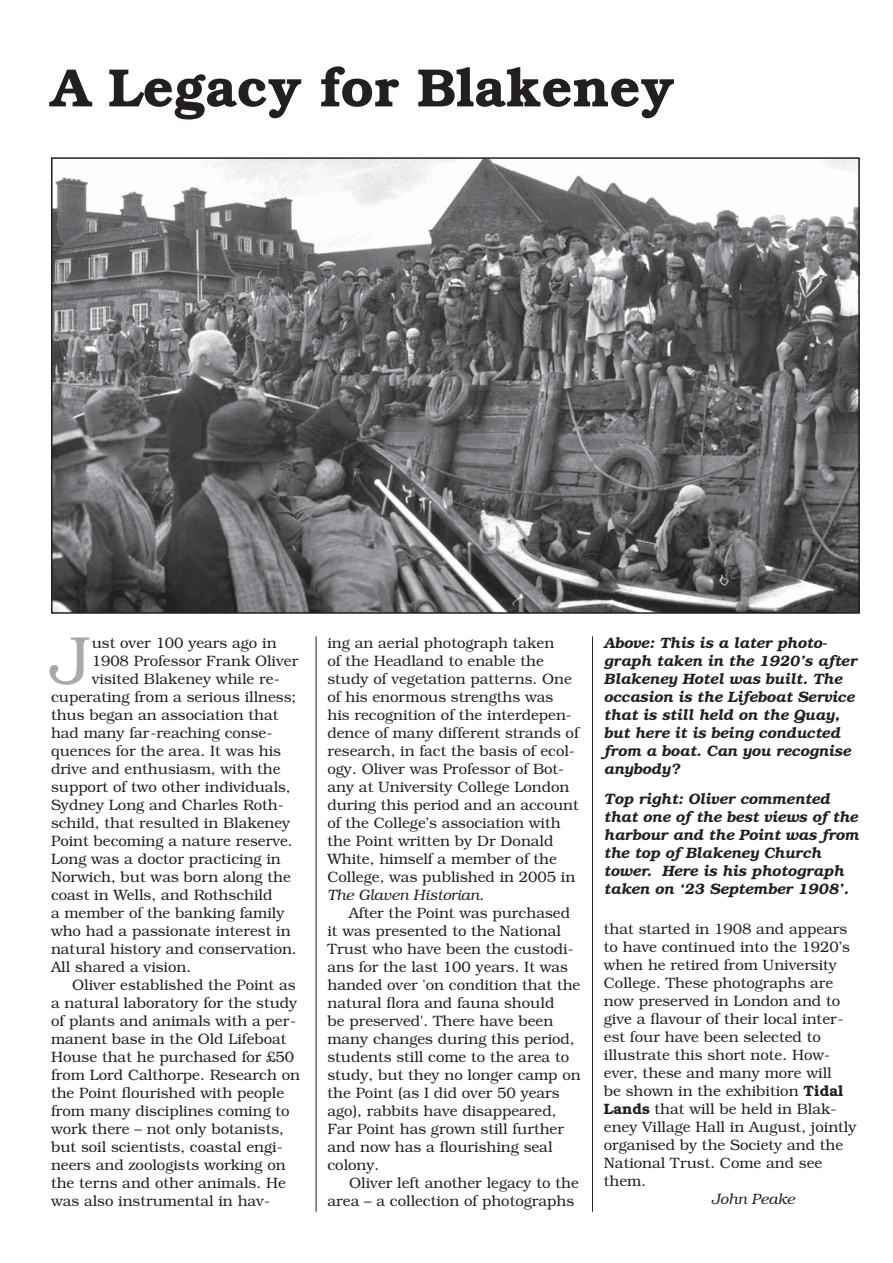
<style>
.page{position:relative;width:893px;height:1263px;background:#fff}
.page>*{position:absolute;margin:0;border:0;box-sizing:border-box;transform-origin:0 0}
.t1{font:300 67.8px "Bookman";color:#a7a9ac}
.t2{font:600 54px "Bookman";color:#231f20}
.t3{font:300 15px/18px "Bookman";color:#231f20}
.t4{font:italic 600 15px/18px "Bookman";color:#231f20}
.t5{font:italic 300 15px "Bookman";color:#231f20}
.s1{font-style:italic}
.s2{font-weight:600}
</style>
<div class="page">
<img style="left:54px;top:160px;width:803px;height:451px">
<div style="left:51px;top:157px;width:809px;height:457px;border:2px solid #231f20"></div>
<hr style="left:316px;top:636px;width:1px;height:576px;background:#231f20">
<hr style="left:592px;top:636px;width:1px;height:576px;background:#231f20">
<h2 class="t2" style="left:51px;top:67px;width:625px">A Legacy for Blakeney</h2>
<h1 class="t1" style="left:51px;top:634px;width:42px">J</h1>
<p class="t3" style="left:92px;top:635px;width:186px">ust over 100 years ago in</p>
<p class="t3" style="left:92px;top:653px;width:208px">1908 Professor Frank Oliver</p>
<p class="t3" style="left:92px;top:671px;width:189px">visited Blakeney while re-</p>
<p class="t3" style="left:51px;top:689px;width:247px">cuperating from a serious illness;</p>
<p class="t3" style="left:51px;top:707px;width:229px">thus began an association that</p>
<p class="t3" style="left:51px;top:725px;width:223px">had many far-reaching conse-</p>
<p class="t3" style="left:51px;top:743px;width:231px">quences for the area. It was his</p>
<p class="t3" style="left:51px;top:761px;width:231px">drive and enthusiasm, with the</p>
<p class="t3" style="left:51px;top:779px;width:241px">support of two other individuals,</p>
<p class="t3" style="left:51px;top:797px;width:234px">Sydney Long and Charles Roth-</p>
<p class="t3" style="left:51px;top:815px;width:241px">schild, that resulted in Blakeney</p>
<p class="t3" style="left:51px;top:833px;width:243px">Point becoming a nature reserve.</p>
<p class="t3" style="left:51px;top:851px;width:231px">Long was a doctor practicing in</p>
<p class="t3" style="left:51px;top:869px;width:241px">Norwich, but was born along the</p>
<p class="t3" style="left:51px;top:887px;width:223px">coast in Wells, and Rothschild</p>
<p class="t3" style="left:51px;top:905px;width:235px">a member of the banking family</p>
<p class="t3" style="left:51px;top:923px;width:241px">who had a passionate interest in</p>
<p class="t3" style="left:51px;top:941px;width:247px">natural history and conservation.</p>
<p class="t3" style="left:51px;top:959px;width:142px">All shared a vision.</p>
<p class="t3" style="left:72px;top:977px;width:225px">Oliver established the Point as</p>
<p class="t3" style="left:51px;top:995px;width:248px">a natural laboratory for the study</p>
<p class="t3" style="left:51px;top:1013px;width:247px">of plants and animals with a per-</p>
<p class="t3" style="left:51px;top:1031px;width:237px">manent base in the Old Lifeboat</p>
<p class="t3" style="left:51px;top:1049px;width:245px">House that he purchased for £50</p>
<p class="t3" style="left:51px;top:1067px;width:251px">from Lord Calthorpe. Research on</p>
<p class="t3" style="left:51px;top:1085px;width:235px">the Point flourished with people</p>
<p class="t3" style="left:51px;top:1103px;width:240px">from many disciplines coming to</p>
<p class="t3" style="left:51px;top:1121px;width:234px">work there – not only botanists,</p>
<p class="t3" style="left:51px;top:1139px;width:233px">but soil scientists, coastal engi-</p>
<p class="t3" style="left:51px;top:1157px;width:236px">neers and zoologists working on</p>
<p class="t3" style="left:51px;top:1175px;width:236px">the terns and other animals. He</p>
<p class="t3" style="left:51px;top:1193px;width:220px">was also instrumental in hav-</p>
<p class="t3" style="left:327px;top:635px;width:253px">ing an aerial photograph taken<br>of the Headland to enable the study of vegetation patterns. One of his enormous strengths was his recognition of the interdepen&shy;dence of many different strands of research, in fact the basis of ecol&shy;ogy. Oliver was Professor of Bot&shy;any at University College London during this period and an account of the College’s association with the Point written by Dr Donald<br>White, himself a member of the<br>College, was published in 2005 in<br><span class="s1">The Glaven Historian</span>.</p>
<p class="t3" style="left:327px;top:905px;width:255px;text-indent:21px">After the Point was purchased it was presented to the National<br>Trust who have been the custodi&shy;ans for the last 100 years. It was handed over 'on condition that the natural flora and fauna should<br>be preserved'. There have been many changes during this period, students still come to the area to study, but they no longer camp on the Point (as I did over 50 years ago), rabbits have disappeared,<br>Far Point has grown still further and now has a flourishing seal colony.</p>
<p class="t3" style="left:327px;top:1175px;width:253px;text-indent:22px">Oliver left another legacy to the area – a collection of photographs</p>
<p class="t4" style="left:604px;top:635px;width:254px">Above: This is a later photo&shy;graph taken in the 1920’s after<br>Blakeney Hotel was built. The occasion is the Lifeboat Service that is still held on the Quay, but here it is being conducted from a boat. Can you recognise anybody?</p>
<p class="t4" style="left:604px;top:791px;width:256px">Top right: Oliver commented that one of the best views of the harbour and the Point was from the top of Blakeney Church tower. Here is his photograph taken on ‘23 September 1908’.</p>
<p class="t3" style="left:604px;top:921px;width:254px">that started in 1908 and appears to have continued into the 1920’s when he retired from University<br>College. These photographs are now preserved in London and to give a flavour of their local inter&shy;est four have been selected to illustrate this short note. How&shy;ever, these and many more will<br>be shown in the exhibition <span class="s2">Tidal<br>Lands</span> that will be held in Blak&shy;eney Village Hall in August, jointly organised by the Society and the<br>National Trust. Come and see them.</p>
<p class="t5" style="left:712px;top:1193px;width:85px">John Peake</p>
</div>
